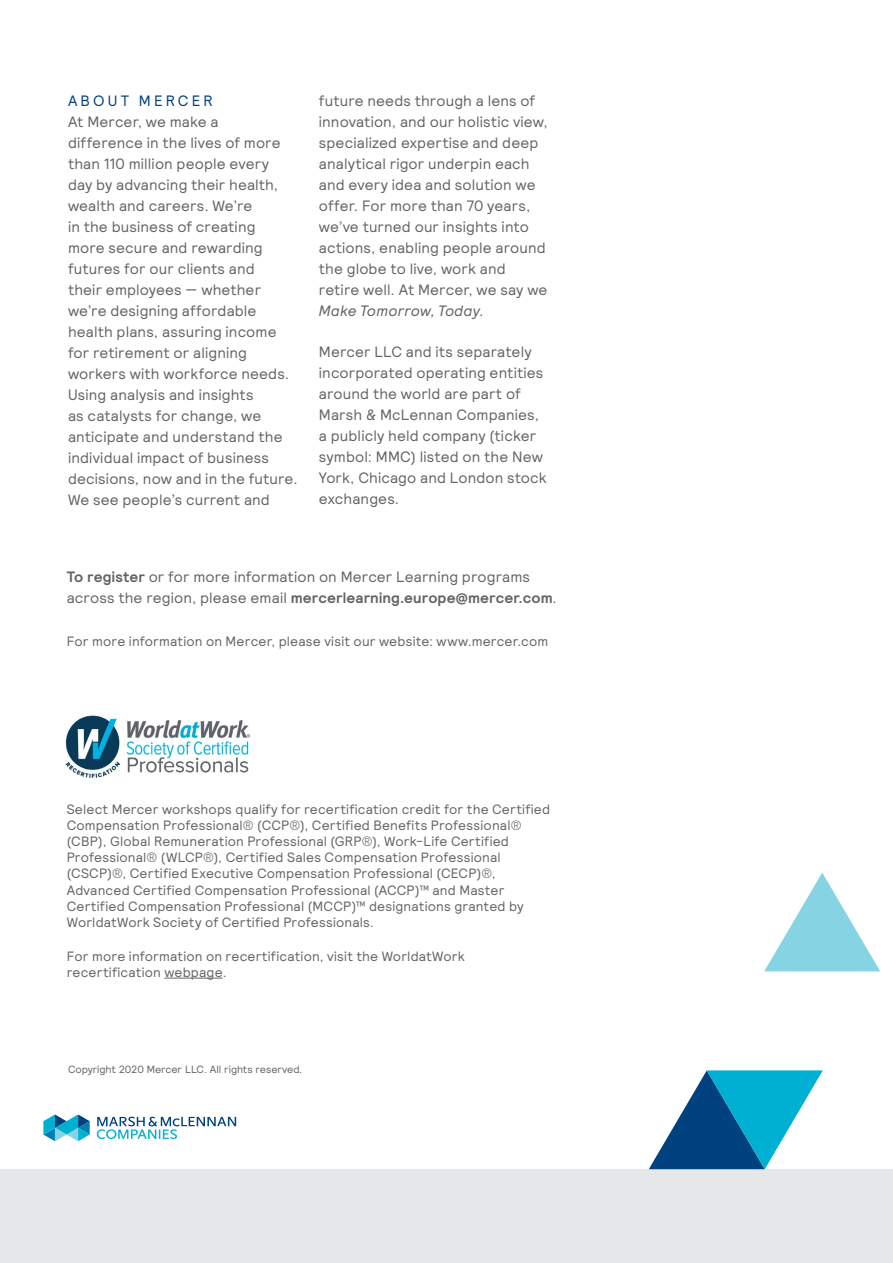
<style>
.page{position:relative;width:893px;height:1263px;background:#fff}
.page>*{position:absolute;margin:0;border:0;box-sizing:border-box;transform-origin:0 0}
.t1{font:15px/21px "Relative";letter-spacing:.01em;color:#636466}
.t2{font:italic 15px "Relative";color:#636466}
.t3{font:15px "Relative";letter-spacing:.215em;color:#004280}
.t4{font:13.5px/16.2px "Relative";letter-spacing:.015em;color:#636466}
.t5{font:10.5px "Relative";letter-spacing:-.01em;color:#636466}
.s1{font-weight:700}
</style>
<div class="page">
<hr style="left:164px;top:978px;width:59px;height:1px;background:#636466">
<div style="left:0;top:1169px;width:893px;height:94px;background:#e6e7e8"></div>
<svg style="left:97px;top:1117px;width:139px;height:22px"></svg>
<svg style="left:43px;top:1114px;width:47px;height:27px"></svg>
<svg style="left:764px;top:872px;width:116px;height:99px"></svg>
<svg style="left:649px;top:1070px;width:174px;height:99px"></svg>
<img style="left:65px;top:715px;width:186px;height:63px">
<p class="t3" style="left:68px;top:91px;width:146px">ABOUT MERCER</p>
<p class="t1" style="left:68px;top:111px;width:231px">At Mercer, we make a<br>difference in the lives of more than 110 million people every<br>day by advancing their health, wealth and careers. We’re<br>in the business of creating<br>more secure and rewarding futures for our clients and<br>their employees — whether we’re designing affordable health plans, assuring income for retirement or aligning workers with workforce needs.<br>Using analysis and insights<br>as catalysts for change, we anticipate and understand the individual impact of business decisions, now and in the future.<br>We see people’s current and</p>
<p class="t1" style="left:319px;top:90px;width:231px">future needs through a lens of innovation, and our holistic view, specialized expertise and deep analytical rigor underpin each and every idea and solution we offer. For more than 70 years, we’ve turned our insights into actions, enabling people around the globe to live, work and retire well. At Mercer, we say we</p>
<p class="t2" style="left:319px;top:301px;width:167px">Make Tomorrow, Today.</p>
<p class="t1" style="left:319px;top:341px;width:229px">Mercer LLC and its separately incorporated operating entities around the world are part of<br>Marsh &amp; McLennan Companies, a publicly held company (ticker symbol: MMC) listed on the New<br>York, Chicago and London stock exchanges.</p>
<p class="t1" style="left:67px;top:566px;width:492px"><span class="s1">To register</span> or for more information on Mercer Learning programs across the region, please email <span class="s1">mercerlearning.europe@mercer.com</span>.</p>
<p class="t4" style="left:67px;top:632px;width:483px">For more information on Mercer, please visit our website: www.mercer.com</p>
<p class="t4" style="left:67px;top:800px;width:485px">Select Mercer workshops qualify for recertification credit for the Certified Compensation Professional® (CCP®), Certified Benefits Professional® (CBP), Global Remuneration Professional (GRP®), Work-Life Certified Professional® (WLCP®), Certified Sales Compensation Professional (CSCP)®, Certified Executive Compensation Professional (CECP)®, Advanced Certified Compensation Professional (ACCP)™ and Master Certified Compensation Professional (MCCP)™ designations granted by WorldatWork Society of Certified Professionals.</p>
<p class="t4" style="left:67px;top:947px;width:400px">For more information on recertification, visit the WorldatWork recertification webpage.</p>
<p class="t5" style="left:68px;top:1063px;width:236px">Copyright 2020 Mercer LLC. All rights reserved.</p>
</div>
